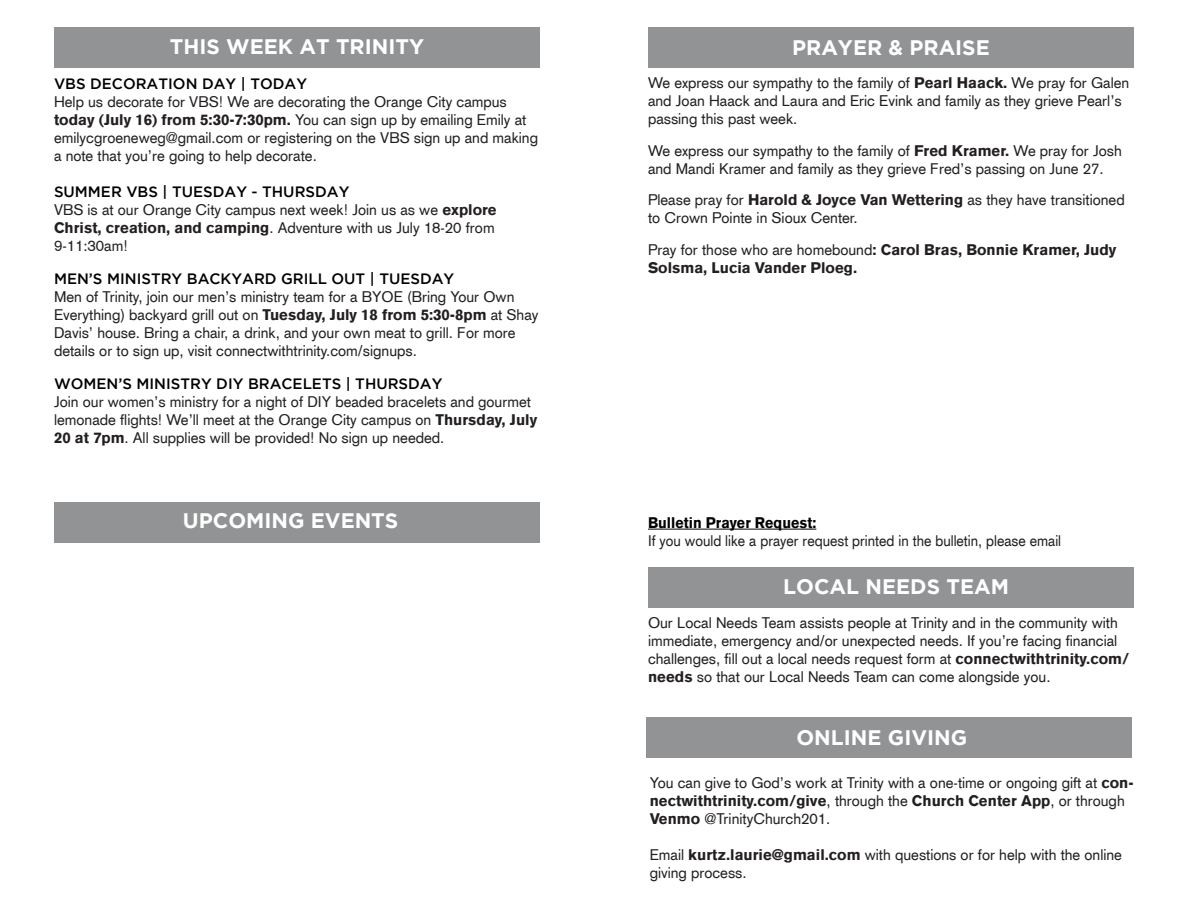
<style>
.page{position:relative;width:1188px;height:918px;background:#fff}
.page>*{position:absolute;margin:0;border:0;box-sizing:border-box;transform-origin:0 0}
.t1{font:700 21px "Gotham";color:#fff}
.t2{font:15px/18px "Akzidenz Grotesk CE";color:#231f20}
.t3{font:500 15px "Gotham";color:#000}
.t4{font:15px/18px "Akzidenz Grotesk CE";color:#231f20;scale:.95 1}
.t5{font:900 15px/18px "Akzidenz Grotesk CE";color:#231f20}
.s1{font-weight:900}
.s2{font-weight:400}
.s3{font-weight:900;color:#000}
</style>
<div class="page">
<div style="left:648px;top:27px;width:486px;height:40px;background:#919394"></div>
<div style="left:54px;top:502px;width:486px;height:41px;background:#919394"></div>
<hr style="left:648px;top:529px;width:168px;height:1px;background:#000">
<div style="left:648px;top:567px;width:486px;height:41px;background:#919394"></div>
<div style="left:646px;top:717px;width:486px;height:41px;background:#919394"></div>
<div style="left:54px;top:27px;width:486px;height:41px;background:#919394"></div>
<p class="t1" style="left:170px;top:35px;width:256px">THIS WEEK AT TRINITY</p>
<p class="t3" style="left:54px;top:75px;width:255px">VBS DECORATION DAY | TODAY</p>
<p class="t2" style="left:54px;top:92px;width:486px">Help us decorate for VBS! We are decorating the Orange City campus <span class="s1">today (July 16) from 5:30-7:30pm.</span> You can sign up by emailing Emily at emilycgroeneweg@gmail.com or registering on the VBS sign up and making a note that you’re going to help decorate.</p>
<p class="t3" style="left:54px;top:183px;width:297px">SUMMER VBS | TUESDAY - THURSDAY</p>
<p class="t2" style="left:54px;top:200px;width:444px">VBS is at our Orange City campus next week! Join us as we <span class="s1">explore<br>Christ, creation, and camping</span>. Adventure with us July 18-20 from<br>9-11:30am!</p>
<p class="t3" style="left:54px;top:270px;width:402px">MEN’S MINISTRY BACKYARD GRILL OUT | TUESDAY</p>
<p class="t2" style="left:54px;top:287px;width:486px">Men of Trinity, join our men’s ministry team for a BYOE (Bring Your Own Everything) backyard grill out on <span class="s1">Tuesday, July 18 from 5:30-8pm</span> at Shay Davis’ house. Bring a chair, a drink, and your own meat to grill. For more details or to sign up, visit connectwithtrinity.com/signups.</p>
<p class="t3" style="left:54px;top:375px;width:390px">WOMEN’S MINISTRY DIY BRACELETS | THURSDAY</p>
<p class="t2" style="left:54px;top:392px;width:485px">Join our women’s ministry for a night of DIY beaded bracelets and gourmet lemonade flights! We’ll meet at the Orange City campus on <span class="s1">Thursday, July<br>20 at 7pm</span>. All supplies will be provided! No sign up needed.</p>
<p class="t1" style="left:183px;top:508px;width:217px">UPCOMING EVENTS</p>
<p class="t1" style="left:792px;top:36px;width:199px">PRAYER &amp; PRAISE</p>
<p class="t2" style="left:648px;top:74px;width:483px">We express our sympathy to the family of <span class="s1">Pearl Haack.</span> We pray for Galen and Joan Haack and Laura and Eric Evink and family as they grieve Pearl’s passing this past week.</p>
<p class="t2" style="left:648px;top:141px;width:475px">We express our sympathy to the family of <span class="s1">Fred Kramer.</span> We pray for Josh and Mandi Kramer and family as they grieve Fred’s passing on June 27.</p>
<p class="t2" style="left:648px;top:191px;width:478px">Please pray for <span class="s1">Harold &amp; Joyce Van Wettering</span> as they have transitioned to Crown Pointe in Sioux Center.</p>
<p class="t5" style="left:648px;top:241px;width:470px"><span class="s2">Pray for those who are homebound</span>: Carol Bras, Bonnie Kramer, Judy<br>Solsma, Lucia Vander Ploeg.</p>
<p class="t4" style="left:648px;top:513px;width:436px"><span class="s3">Bulletin Prayer Request:<br></span>If you would like a prayer request printed in the bulletin, please email</p>
<p class="t1" style="left:783px;top:574px;width:227px">LOCAL NEEDS TEAM</p>
<p class="t2" style="left:648px;top:614px;width:483px">Our Local Needs Team assists people at Trinity and in the community with immediate, emergency and/or unexpected needs. If you’re facing financial challenges, fill out a local needs request form at <span class="s1">connectwithtrinity.com/ needs</span> so that our Local Needs Team can come alongside you.</p>
<p class="t1" style="left:796px;top:726px;width:172px">ONLINE GIVING</p>
<p class="t2" style="left:650px;top:773px;width:485px">You can give to God’s work at Trinity with a one-time or ongoing gift at <span class="s1">con&shy;nectwithtrinity.com/give</span>, through the <span class="s1">Church Center App</span>, or through<br><span class="s1">Venmo</span> @TrinityChurch201.</p>
<p class="t2" style="left:650px;top:845px;width:474px">Email <span class="s1">kurtz.laurie@gmail.com</span> with questions or for help with the online giving process.</p>
</div>
